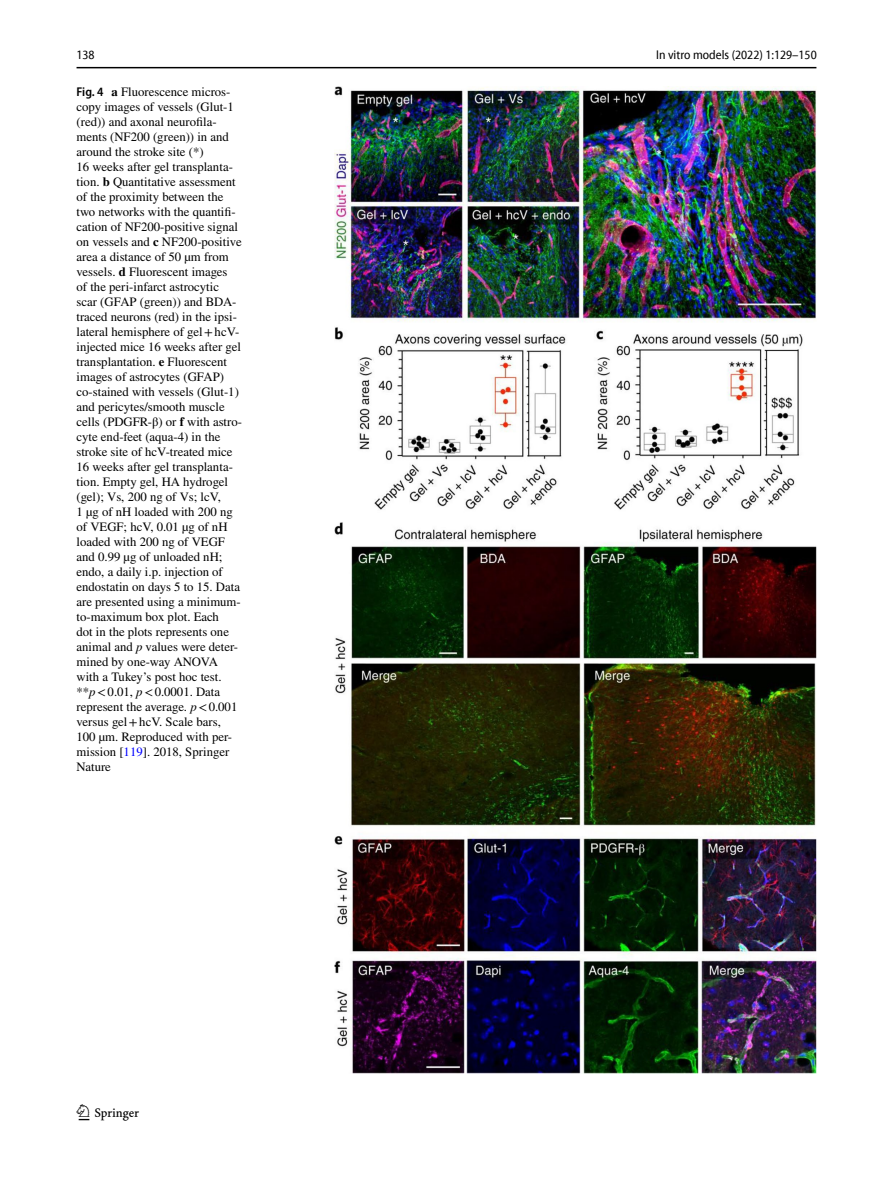
<style>
.page{position:relative;width:893px;height:1187px;background:#fff}
.page>*{position:absolute;margin:0;border:0;box-sizing:border-box;transform-origin:0 0}
.t1{font:22.5px "Springnew Regular 2";color:#000}
.t2{font:12.75px/15px "STIX";color:#000}
.t3{font:semi-condensed 12.75px "Myriad Pro Unic";color:#000}
.s1{font-family:"Myriad Pro";font-weight:600;font-stretch:semi-condensed}
.s2{font-weight:700}
.s3{font-style:italic}
.s4{color:#00f}
</style>
<div class="page">
<hr style="left:77px;top:67px;width:739px;height:1px;background:#000">
<img style="left:335px;top:87px;width:481px;height:986px">
<p class="t3" style="left:77px;top:50px;width:20px">138</p>
<p class="t3" style="left:656px;top:50px;width:162px">In vitro models (2022) 1:129–150</p>
<p class="t2" style="left:77px;top:85px;width:167px"><span class="s1">Fig. 4</span> <span class="s2">a</span> Fluorescence micros&shy;copy images of vessels (Glut-1 (red)) and axonal neurofila&shy;ments (NF200 (green)) in and around the stroke site (*)<br>16 weeks after gel transplanta&shy;tion. <span class="s2">b</span> Quantitative assessment of the proximity between the two networks with the quantifi&shy;cation of NF200-positive signal on vessels and <span class="s2">c</span> NF200-positive area a distance of 50 µm from vessels. <span class="s2">d</span> Fluorescent images<br>of the peri-infarct astrocytic scar (GFAP (green)) and BDA&shy;traced neurons (red) in the ipsi&shy;lateral hemisphere of gel+hcV&shy;injected mice 16 weeks after gel transplantation. <span class="s2">e</span> Fluorescent images of astrocytes (GFAP) co-stained with vessels (Glut-1) and pericytes/smooth muscle cells (PDGFR-β) or <span class="s2">f</span> with astro&shy;cyte end-feet (aqua-4) in the stroke site of hcV-treated mice<br>16 weeks after gel transplanta&shy;tion. Empty gel, HA hydrogel (gel); Vs, 200 ng of Vs; lcV,<br>1 µg of nH loaded with 200 ng of VEGF; hcV, 0.01 µg of nH loaded with 200 ng of VEGF and 0.99 µg of unloaded nH; endo, a daily i.p. injection of endostatin on days 5 to 15. Data are presented using a minimum&shy;to-maximum box plot. Each<br>dot in the plots represents one animal and <span class="s3">p</span> values were deter&shy;mined by one-way ANOVA with a Tukey’s post hoc test. **<span class="s3">p</span>&lt;0.01, <span class="s3">p</span>&lt;0.0001. Data represent the average. <span class="s3">p</span>&lt;0.001 versus gel+hcV. Scale bars,<br>100 µm. Reproduced with per&shy;mission [<span class="s4">119</span>]. 2018, Springer<br>Nature</p>
<h1 class="t1" style="left:79px;top:1104px;width:62px">1 3</h1>
</div>
